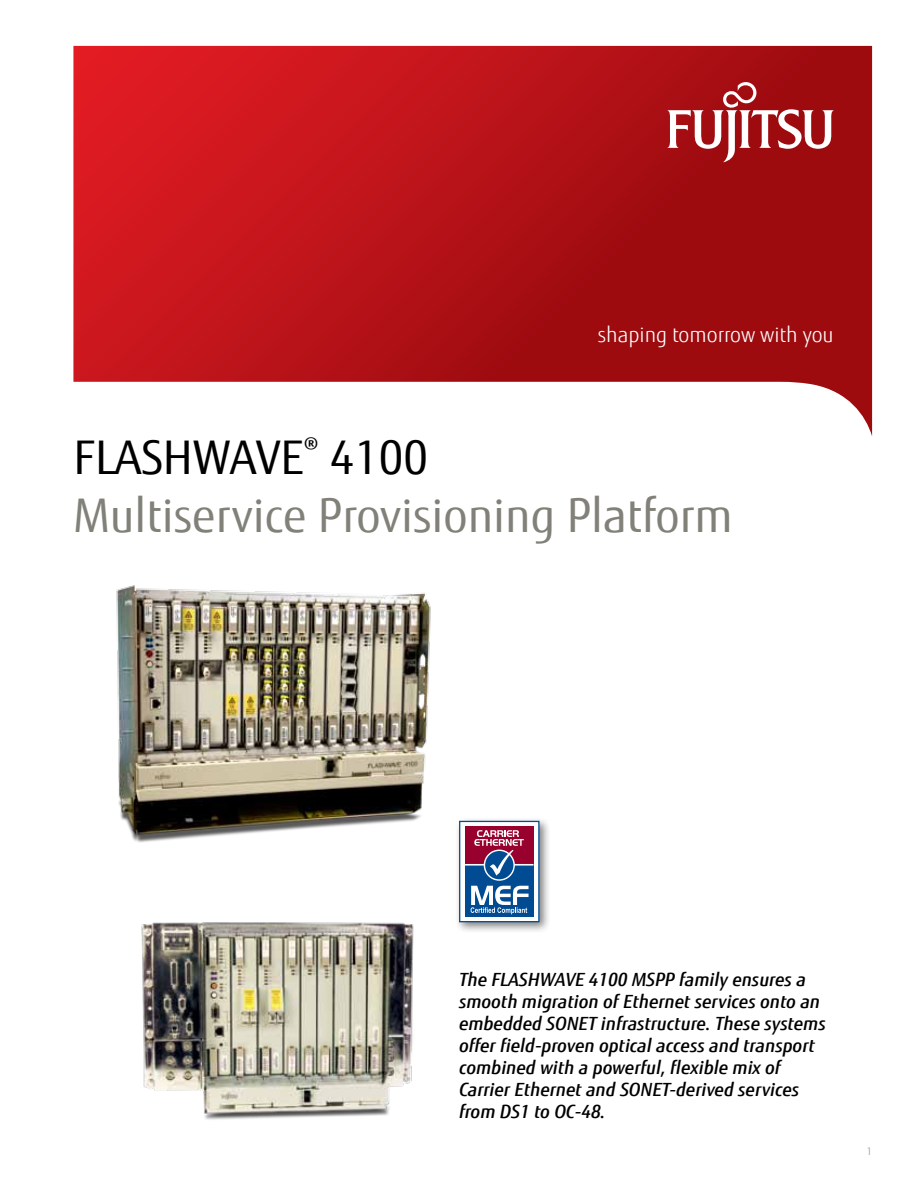
<style>
.page{position:relative;width:918px;height:1188px;background:#fff}
.page>*{position:absolute;margin:0;border:0;box-sizing:border-box;transform-origin:0 0}
.t1{font:46.5px/58.7px "Fujitsu Sans";color:#818179}
.t2{font:300 21px "Fujitsu Sans";color:#fff}
.t3{font:italic 500 18.3px/21.9px "Fujitsu Sans";color:#000}
.t4{font:300 10.5px "Fujitsu Sans";color:#939598}
.s1{color:#000}
</style>
<div class="page">
<svg style="left:73px;top:46px;width:799px;height:390px;background:#c03338"></svg>
<svg style="left:667px;top:82px;width:167px;height:80px"></svg>
<img style="left:116px;top:585px;width:315px;height:258px">
<img style="left:141px;top:922px;width:273px;height:198px">
<div style="left:455px;top:816px;width:96px;height:118px;background:#000;opacity:.5"></div>
<div style="left:460px;top:821px;width:79px;height:101px;background:#fff"></div>
<div style="left:459px;top:821px;width:81px;height:101px;border:1px solid #004b91"></div>
<div style="left:465px;top:829px;width:68px;height:88px;background:#004b91"></div>
<div style="left:465px;top:827px;width:68px;height:38px;background:#98002e"></div>
<hr style="left:465px;top:864px;width:69px;height:2px;background:#fff">
<svg style="left:484px;top:850px;width:30px;height:30px"></svg>
<div style="left:484px;top:850px;width:31px;height:31px;border:1px solid #fff;border-radius:50%"></div>
<svg style="left:474px;top:830px;width:50px;height:46px"></svg>
<svg style="left:471px;top:886px;width:58px;height:28px"></svg>
<p class="t2" style="left:598px;top:322px;width:237px">shaping tomorrow with you</p>
<h1 class="t1" style="left:73px;top:428px;width:661px"><span class="s1">FLASHWAVE</span><sup>®</sup> <span class="s1">4100<br></span>Multiservice Provisioning Platform</h1>
<p class="t3" style="left:459px;top:969px;width:368px">The FLASHWAVE 4100 MSPP family ensures a smooth migration of Ethernet services onto an embedded SONET infrastructure. These systems offer field-proven optical access and transport combined with a powerful, flexible mix of Carrier Ethernet and SONET-derived services from DS1 to OC-48.</p>
<p class="t4" style="left:867px;top:1145px;width:7px">1</p>
</div>
